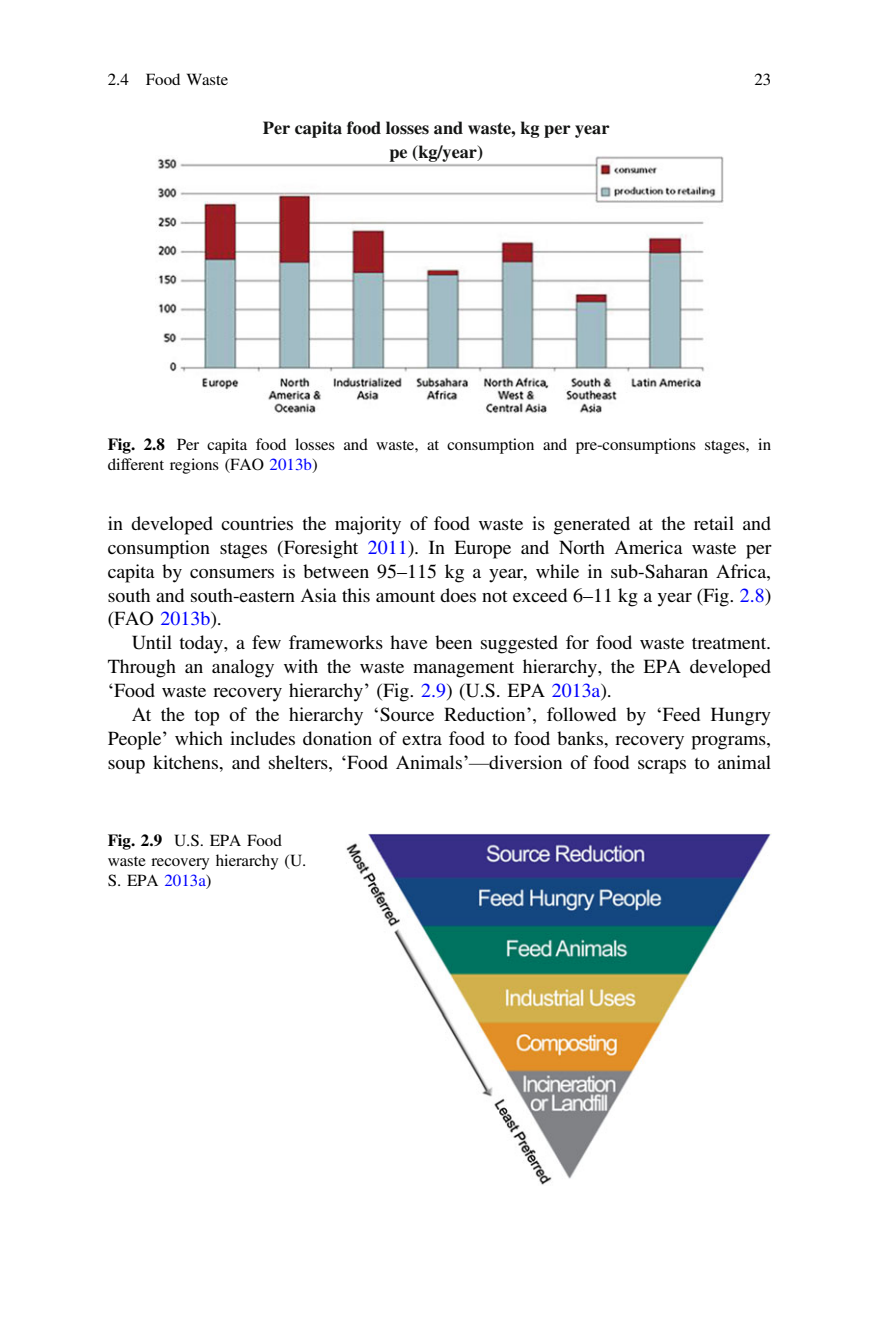
<style>
.page{position:relative;width:879px;height:1333px;background:#fff}
.page>*{position:absolute;margin:0;border:0;box-sizing:border-box;transform-origin:0 0}
.t1{font:20px/23.8px "Adv TT5 ada 87 cc";color:#000;text-align:justify}
.t2{font:700 18.2px/23.8px "Times";color:#131413;text-align:center}
.t3{font:17px/20px "Adv TT5 ada 87 cc";color:#000}
.s1{font-family:"Adv T Teeee 58 d 9.B"}
.s2{color:#00f}
.s3{font-style:inherit}
.s4{font-family:"Adv T Tec 369687"}
</style>
<div class="page">
<img style="left:156px;top:156px;width:567px;height:258px">
<img style="left:346px;top:833px;width:425px;height:352px">
<p class="t3" style="left:108px;top:71px;width:122px">2.4 Food Waste</p>
<p class="t3" style="left:754px;top:71px;width:18px">23</p>
<p class="t2" style="left:263px;top:118px;width:348px">Per capita food losses and waste, kg per year pe (kg/year)</p>
<p class="t3" style="left:108px;top:435px;width:665px"><span class="s1">Fig. 2.8</span> Per capita food losses and waste, at consumption and pre-consumptions stages, in different regions (FAO <span class="s2">2013b</span>)</p>
<p class="t1" style="left:108px;top:513px;width:665px">in developed countries the majority of food waste is generated at the retail and consumption stages (Foresight <span class="s2">2011</span>). In Europe and North America waste per capita by consumers is between 95<span class="s3">–</span>115 kg a year, while in sub-Saharan Africa, south and south-eastern Asia this amount does not exceed 6<span class="s3">–</span>11 kg a year (Fig. <span class="s2">2.8</span>) (FAO <span class="s2">2013b</span>).</p>
<p class="t1" style="left:108px;top:632px;width:665px;text-indent:24px">Until today, a few frameworks have been suggested for food waste treatment.<br>Through an analogy with the waste management hierarchy, the EPA developed <span class="s4">‘</span>Food waste recovery hierarchy<span class="s4">’</span> (Fig. <span class="s2">2.9</span>) (U.S. EPA <span class="s2">2013a</span>).</p>
<p class="t1" style="left:108px;top:704px;width:665px;text-indent:24px">At the top of the hierarchy <span class="s4">‘</span>Source Reduction<span class="s4">’</span>, followed by <span class="s4">‘</span>Feed Hungry People<span class="s4">’</span> which includes donation of extra food to food banks, recovery programs, soup kitchens, and shelters, <span class="s4">‘</span>Food Animals<span class="s4">’—</span>diversion of food scraps to animal</p>
<p class="t3" style="left:108px;top:831px;width:200px"><span class="s1">Fig. 2.9</span> U.S. EPA Food waste recovery hierarchy (U.<br>S. EPA <span class="s2">2013a</span>)</p>
</div>
